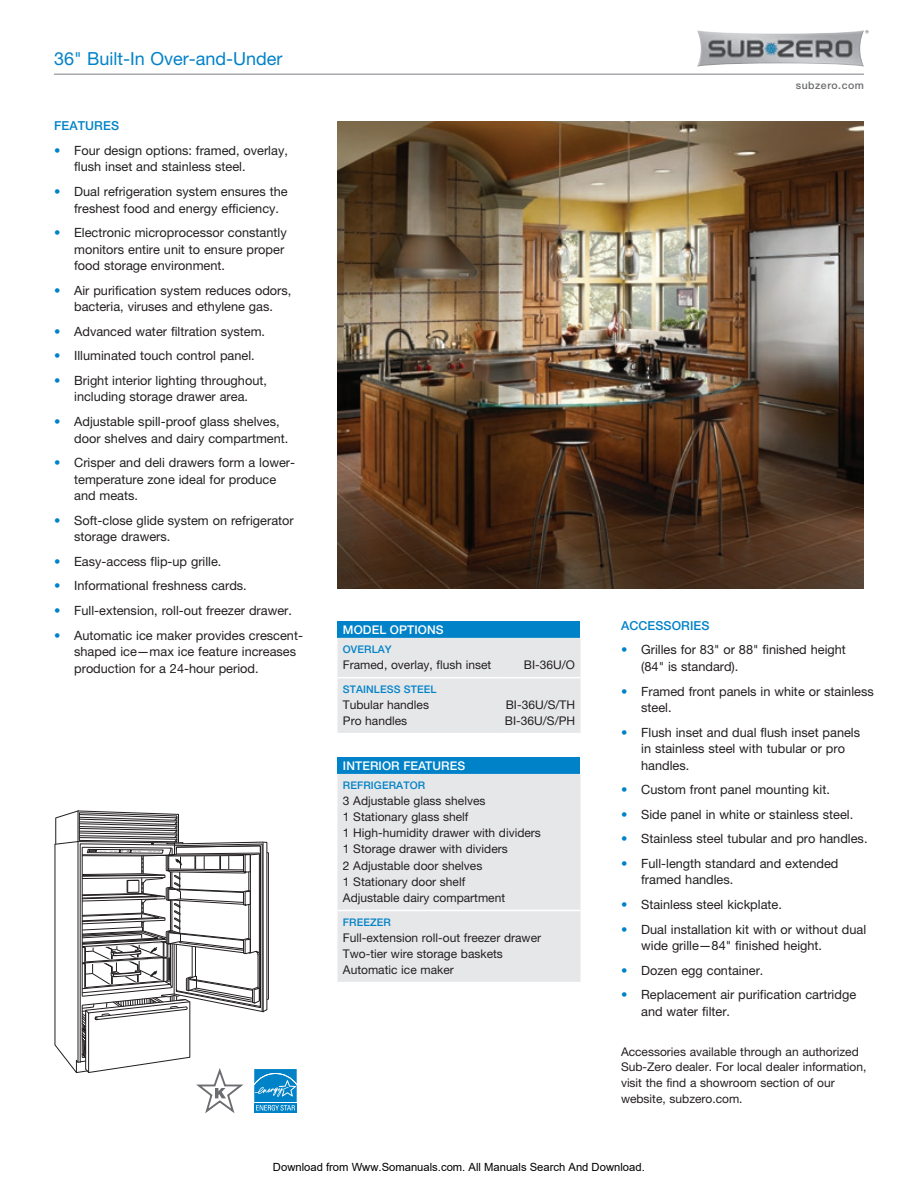
<style>
.page{position:relative;width:918px;height:1188px;background:#fff}
.page>*{position:absolute;margin:0;border:0;box-sizing:border-box;transform-origin:0 0}
.t1{font:18px "Helvetica Neue LT Std";color:#0082c8}
.t2{font:12.75px/16.5px "Helvetica Neue LT Std";color:#231f20}
.t3{font:500 12.3px "Helvetica Neue LT Std";letter-spacing:.01em;color:#0082c8}
.t4{font:12px/16.2px "Helvetica Neue LT Std";color:#231f20}
.t5{font:500 12px "Helvetica Neue LT Std";letter-spacing:.01em;color:#fff}
.t6{font:11.25px "Arial";color:#000}
.t7{font:500 10.5px "Helvetica Neue LT Std";letter-spacing:.01em;color:#0082c8}
.t8{font:500 10.5px "Helvetica Neue LT Std";letter-spacing:.05em;color:#6c6d70}
.s1{color:#0082c8}
</style>
<div class="page">
<div style="left:338px;top:621px;width:242px;height:17px;background:#0082c8"></div>
<div style="left:338px;top:638px;width:242px;height:95px;background:#e6e7e9"></div>
<hr style="left:338px;top:677px;width:162px;height:1px;background:#fff">
<hr style="left:500px;top:677px;width:80px;height:1px;background:#fff">
<div style="left:338px;top:757px;width:242px;height:17px;background:#0082c8"></div>
<div style="left:338px;top:774px;width:242px;height:208px;background:#e6e7e9"></div>
<hr style="left:338px;top:910px;width:242px;height:1px;background:#fff">
<hr style="left:54px;top:74px;width:810px;height:1px;background:#a8a9ad">
<img style="left:697px;top:30px;width:167px;height:37px">
<img style="left:338px;top:122px;width:526px;height:466px">
<svg style="left:54px;top:810px;width:243px;height:303px"></svg>
<h1 class="t1" style="left:54px;top:48px;width:230px">36" Built-In Over-and-Under</h1>
<p class="t3" style="left:54px;top:119px;width:67px">FEATURES</p>
<p class="t2" style="left:74px;top:142px;width:215px;text-indent:-20px"><span class="s1">•</span> Four design options: framed, overlay, flush inset and stainless steel.</p>
<p class="t2" style="left:74px;top:183px;width:215px;text-indent:-20px"><span class="s1">•</span> Dual refrigeration system ensures the freshest food and energy efficiency.</p>
<p class="t2" style="left:74px;top:224px;width:214px;text-indent:-20px"><span class="s1">•</span> Electronic microprocessor constantly monitors entire unit to ensure proper food storage environment.</p>
<p class="t2" style="left:54px;top:282px;width:239px;text-align:center"><span class="s1">•</span> Air purification system reduces odors, bacteria, viruses and ethylene gas.</p>
<p class="t2" style="left:54px;top:323px;width:213px"><span class="s1">•</span> Advanced water filtration system.</p>
<p class="t2" style="left:54px;top:347px;width:202px"><span class="s1">•</span> Illuminated touch control panel.</p>
<p class="t2" style="left:54px;top:372px;width:215px;text-align:center"><span class="s1">•</span> Bright interior lighting throughout, including storage drawer area.</p>
<p class="t2" style="left:74px;top:413px;width:216px;text-indent:-20px"><span class="s1">•</span> Adjustable spill-proof glass shelves, door shelves and dairy compartment.</p>
<p class="t2" style="left:74px;top:454px;width:222px;text-indent:-20px"><span class="s1">•</span> Crisper and deli drawers form a lower&shy;temperature zone ideal for produce and meats.</p>
<p class="t2" style="left:74px;top:512px;width:221px;text-indent:-20px"><span class="s1">•</span> Soft-close glide system on refrigerator storage drawers.</p>
<p class="t2" style="left:54px;top:553px;width:169px"><span class="s1">•</span> Easy-access flip-up grille.</p>
<p class="t2" style="left:54px;top:578px;width:194px"><span class="s1">•</span> Informational freshness cards.</p>
<p class="t2" style="left:54px;top:602px;width:239px"><span class="s1">•</span> Full-extension, roll-out freezer drawer.</p>
<p class="t2" style="left:74px;top:627px;width:230px;text-indent:-20px"><span class="s1">•</span> Automatic ice maker provides crescent&shy;shaped ice—max ice feature increases production for a 24-hour period.</p>
<p class="t5" style="left:343px;top:622px;width:102px">MODEL OPTIONS</p>
<p class="t7" style="left:343px;top:643px;width:50px">OVERLAY</p>
<p class="t4" style="left:343px;top:657px;width:150px">Framed, overlay, flush inset</p>
<p class="t4" style="left:524px;top:657px;width:53px">BI-36U/O</p>
<p class="t7" style="left:343px;top:683px;width:95px">STAINLESS STEEL</p>
<p class="t4" style="left:343px;top:696px;width:88px">Tubular handles</p>
<p class="t4" style="left:506px;top:696px;width:71px">BI-36U/S/TH</p>
<p class="t4" style="left:343px;top:712px;width:66px">Pro handles</p>
<p class="t4" style="left:505px;top:712px;width:72px">BI-36U/S/PH</p>
<p class="t5" style="left:343px;top:758px;width:124px">INTERIOR FEATURES</p>
<p class="t7" style="left:343px;top:779px;width:84px">REFRIGERATOR</p>
<p class="t4" style="left:343px;top:793px;width:200px">3 Adjustable glass shelves<br>1 Stationary glass shelf<br>1 High-humidity drawer with dividers<br>1 Storage drawer with dividers<br>2 Adjustable door shelves<br>1 Stationary door shelf<br>Adjustable dairy compartment</p>
<p class="t7" style="left:343px;top:916px;width:50px">FREEZER</p>
<p class="t4" style="left:343px;top:929px;width:200px">Full-extension roll-out freezer drawer<br>Two-tier wire storage baskets<br>Automatic ice maker</p>
<p class="t8" style="left:796px;top:79px;width:70px">subzero.com</p>
<p class="t3" style="left:621px;top:618px;width:90px">ACCESSORIES</p>
<p class="t2" style="left:641px;top:641px;width:206px;text-indent:-20px"><span class="s1">•</span> Grilles for 83" or 88" finished height (84" is standard).</p>
<p class="t2" style="left:641px;top:683px;width:234px;text-indent:-20px"><span class="s1">•</span> Framed front panels in white or stainless steel.</p>
<p class="t2" style="left:641px;top:724px;width:220px;text-indent:-20px"><span class="s1">•</span> Flush inset and dual flush inset panels in stainless steel with tubular or pro handles.</p>
<p class="t2" style="left:621px;top:781px;width:210px"><span class="s1">•</span> Custom front panel mounting kit.</p>
<p class="t2" style="left:621px;top:806px;width:234px"><span class="s1">•</span> Side panel in white or stainless steel.</p>
<p class="t2" style="left:621px;top:830px;width:248px"><span class="s1">•</span> Stainless steel tubular and pro handles.</p>
<p class="t2" style="left:641px;top:855px;width:199px;text-indent:-20px"><span class="s1">•</span> Full-length standard and extended framed handles.</p>
<p class="t2" style="left:621px;top:896px;width:162px"><span class="s1">•</span> Stainless steel kickplate.</p>
<p class="t2" style="left:641px;top:921px;width:227px;text-indent:-20px"><span class="s1">•</span> Dual installation kit with or without dual wide grille—84" finished height.</p>
<p class="t2" style="left:621px;top:962px;width:144px"><span class="s1">•</span> Dozen egg container.</p>
<p class="t2" style="left:641px;top:986px;width:217px;text-indent:-20px"><span class="s1">•</span> Replacement air purification cartridge and water filter.</p>
<p class="t4" style="left:621px;top:1043px;width:247px;line-height:15.8px">Accessories available through an authorized Sub-Zero dealer. For local dealer information, visit the find a showroom section of our website, subzero.com.</p>
<p class="t6" style="left:273px;top:1160px;width:373px">Download from Www.Somanuals.com. All Manuals Search And Download.</p>
</div>
